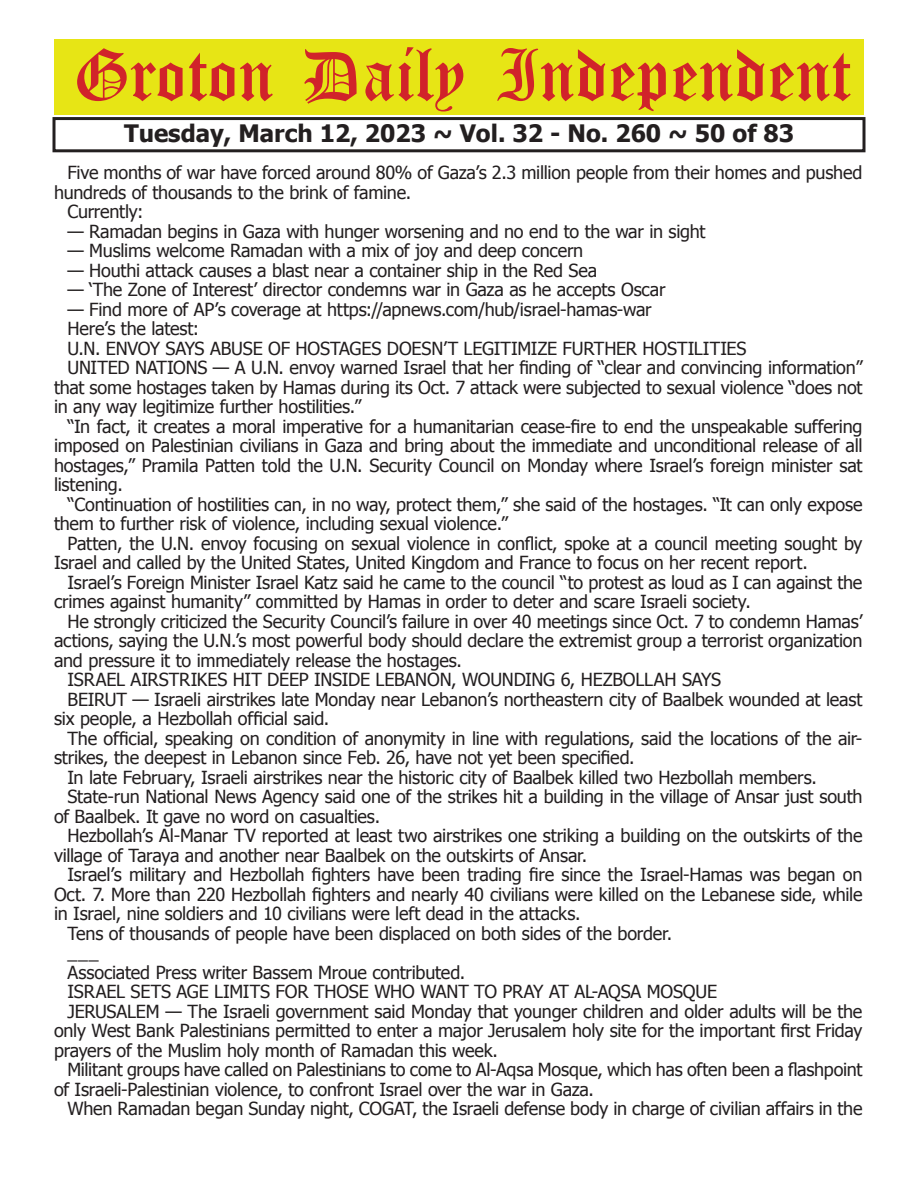
<style>
.page{position:relative;width:918px;height:1188px;background:#fff}
.page>*{position:absolute;margin:0;border:0;box-sizing:border-box;transform-origin:0 0}
.t1{font:54px "Old English Five";color:#d1232a}
.t2{font:700 24px "Tahoma";color:#231f20}
.t3{font:18px "Tahoma";letter-spacing:-.01em;color:#231f20}
</style>
<div class="page">
<div style="left:52px;top:117px;width:814px;height:35px;border:3px solid #231f20"></div>
<div style="left:54px;top:40px;width:810px;height:75px;background:#e7e515"></div>
<h1 class="t1" style="left:73px;top:50px;width:779px">Groton Daily Independent</h1>
<h2 class="t2" style="left:124px;top:116px;width:672px">Tuesday, March 12, 2023 ~ Vol. 32 - No. 260 ~ 50 of 83</h2>
<p class="t3" style="left:68px;top:161px;width:797px">Five months of war have forced around 80% of Gaza’s 2.3 million people from their homes and pushed</p>
<p class="t3" style="left:54px;top:180px;width:359px">hundreds of thousands to the brink of famine.</p>
<p class="t3" style="left:68px;top:200px;width:78px">Currently:</p>
<p class="t3" style="left:68px;top:219px;width:640px">— Ramadan begins in Gaza with hunger worsening and no end to the war in sight</p>
<p class="t3" style="left:68px;top:239px;width:517px">— Muslims welcome Ramadan with a mix of joy and deep concern</p>
<p class="t3" style="left:68px;top:258px;width:531px">— Houthi attack causes a blast near a container ship in the Red Sea</p>
<p class="t3" style="left:68px;top:278px;width:600px">— ‘The Zone of Interest’ director condemns war in Gaza as he accepts Oscar</p>
<p class="t3" style="left:68px;top:297px;width:586px">— Find more of AP’s coverage at https://apnews.com/hub/israel-hamas-war</p>
<p class="t3" style="left:68px;top:317px;width:133px">Here’s the latest:</p>
<p class="t3" style="left:68px;top:336px;width:681px">U.N. ENVOY SAYS ABUSE OF HOSTAGES DOESN’T LEGITIMIZE FURTHER HOSTILITIES</p>
<p class="t3" style="left:68px;top:356px;width:797px">UNITED NATIONS — A U.N. envoy warned Israel that her finding of “clear and convincing information”</p>
<p class="t3" style="left:54px;top:375px;width:810px">that some hostages taken by Hamas during its Oct. 7 attack were subjected to sexual violence “does not</p>
<p class="t3" style="left:54px;top:395px;width:309px">in any way legitimize further hostilities.”</p>
<p class="t3" style="left:68px;top:414px;width:796px">“In fact, it creates a moral imperative for a humanitarian cease-fire to end the unspeakable suffering</p>
<p class="t3" style="left:54px;top:434px;width:810px">imposed on Palestinian civilians in Gaza and bring about the immediate and unconditional release of all</p>
<p class="t3" style="left:54px;top:453px;width:810px">hostages,” Pramila Patten told the U.N. Security Council on Monday where Israel’s foreign minister sat</p>
<p class="t3" style="left:54px;top:473px;width:70px">listening.</p>
<p class="t3" style="left:68px;top:492px;width:796px">“Continuation of hostilities can, in no way, protect them,” she said of the hostages. “It can only expose</p>
<p class="t3" style="left:54px;top:512px;width:456px">them to further risk of violence, including sexual violence.”</p>
<p class="t3" style="left:68px;top:531px;width:797px">Patten, the U.N. envoy focusing on sexual violence in conflict, spoke at a council meeting sought by</p>
<p class="t3" style="left:54px;top:551px;width:755px">Israel and called by the United States, United Kingdom and France to focus on her recent report.</p>
<p class="t3" style="left:68px;top:570px;width:796px">Israel’s Foreign Minister Israel Katz said he came to the council “to protest as loud as I can against the</p>
<p class="t3" style="left:54px;top:590px;width:698px">crimes against humanity” committed by Hamas in order to deter and scare Israeli society.</p>
<p class="t3" style="left:68px;top:609px;width:797px">He strongly criticized the Security Council’s failure in over 40 meetings since Oct. 7 to condemn Hamas’</p>
<p class="t3" style="left:54px;top:629px;width:810px">actions, saying the U.N.’s most powerful body should declare the extremist group a terrorist organization</p>
<p class="t3" style="left:54px;top:648px;width:410px">and pressure it to immediately release the hostages.</p>
<p class="t3" style="left:68px;top:668px;width:655px">ISRAEL AIRSTRIKES HIT DEEP INSIDE LEBANON, WOUNDING 6, HEZBOLLAH SAYS</p>
<p class="t3" style="left:68px;top:687px;width:797px">BEIRUT — Israeli airstrikes late Monday near Lebanon’s northeastern city of Baalbek wounded at least</p>
<p class="t3" style="left:54px;top:707px;width:277px">six people, a Hezbollah official said.</p>
<p class="t3" style="left:68px;top:726px;width:796px">The official, speaking on condition of anonymity in line with regulations, said the locations of the air-</p>
<p class="t3" style="left:54px;top:746px;width:582px">strikes, the deepest in Lebanon since Feb. 26, have not yet been specified.</p>
<p class="t3" style="left:68px;top:765px;width:751px">In late February, Israeli airstrikes near the historic city of Baalbek killed two Hezbollah members.</p>
<p class="t3" style="left:68px;top:784px;width:797px">State-run National News Agency said one of the strikes hit a building in the village of Ansar just south</p>
<p class="t3" style="left:54px;top:804px;width:328px">of Baalbek. It gave no word on casualties.</p>
<p class="t3" style="left:68px;top:823px;width:796px">Hezbollah’s Al-Manar TV reported at least two airstrikes one striking a building on the outskirts of the</p>
<p class="t3" style="left:54px;top:843px;width:535px">village of Taraya and another near Baalbek on the outskirts of Ansar.</p>
<p class="t3" style="left:68px;top:862px;width:796px">Israel’s military and Hezbollah fighters have been trading fire since the Israel-Hamas was began on</p>
<p class="t3" style="left:54px;top:882px;width:810px">Oct. 7. More than 220 Hezbollah fighters and nearly 40 civilians were killed on the Lebanese side, while</p>
<p class="t3" style="left:54px;top:901px;width:528px">in Israel, nine soldiers and 10 civilians were left dead in the attacks.</p>
<p class="t3" style="left:68px;top:921px;width:606px">Tens of thousands of people have been displaced on both sides of the border.</p>
<p class="t3" style="left:68px;top:940px;width:33px">___</p>
<p class="t3" style="left:68px;top:960px;width:399px">Associated Press writer Bassem Mroue contributed.</p>
<p class="t3" style="left:68px;top:979px;width:651px">ISRAEL SETS AGE LIMITS FOR THOSE WHO WANT TO PRAY AT AL-AQSA MOSQUE</p>
<p class="t3" style="left:68px;top:999px;width:796px">JERUSALEM — The Israeli government said Monday that younger children and older adults will be the</p>
<p class="t3" style="left:54px;top:1018px;width:810px">only West Bank Palestinians permitted to enter a major Jerusalem holy site for the important first Friday</p>
<p class="t3" style="left:54px;top:1038px;width:446px">prayers of the Muslim holy month of Ramadan this week.</p>
<p class="t3" style="left:68px;top:1057px;width:797px">Militant groups have called on Palestinians to come to Al-Aqsa Mosque, which has often been a flashpoint</p>
<p class="t3" style="left:54px;top:1077px;width:542px">of Israeli-Palestinian violence, to confront Israel over the war in Gaza.</p>
<p class="t3" style="left:68px;top:1096px;width:797px">When Ramadan began Sunday night, COGAT, the Israeli defense body in charge of civilian affairs in the</p>
</div>
